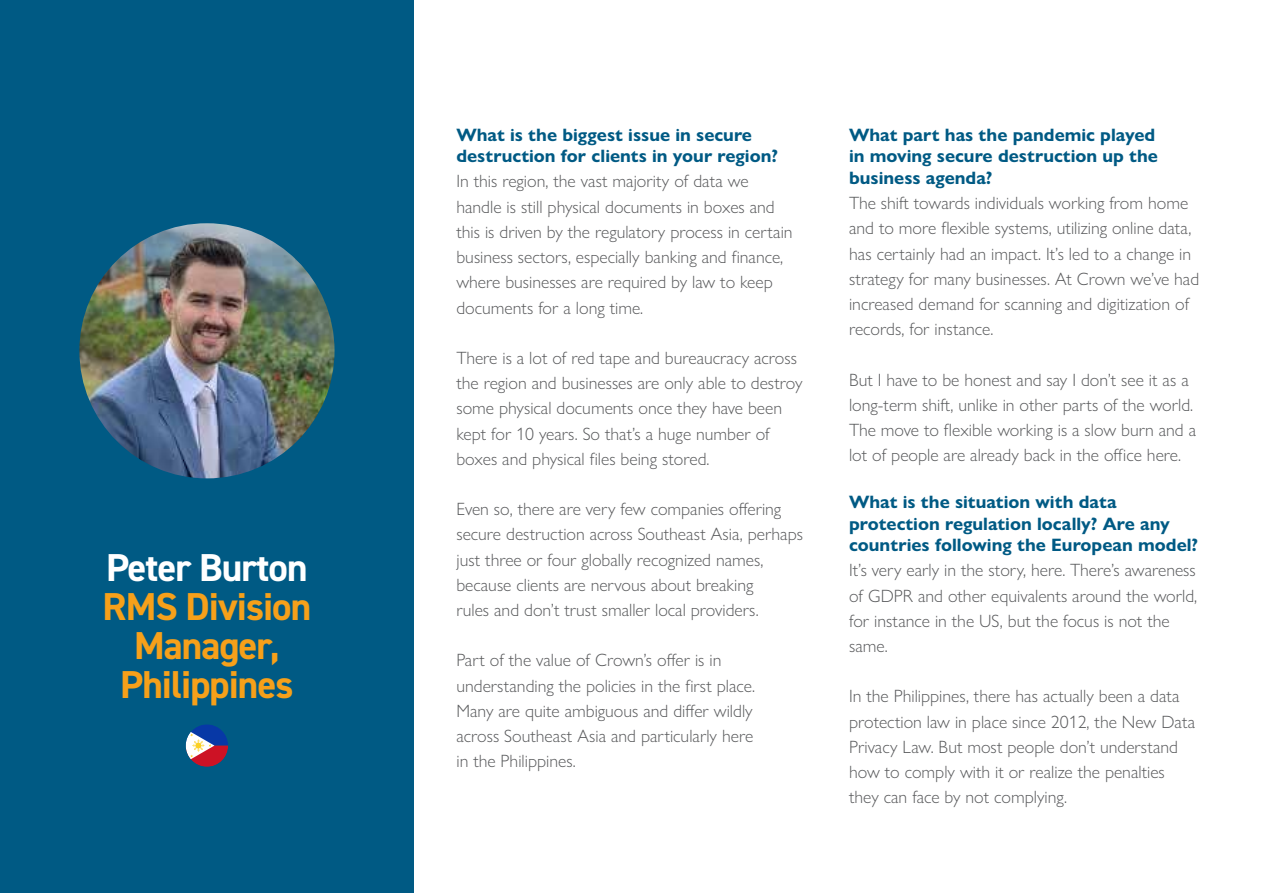
<style>
.page{position:relative;width:1263px;height:893px;background:#fff}
.page>*{position:absolute;margin:0;border:0;box-sizing:border-box;transform-origin:0 0}
.t1{font:700 39px/39px "DIN2014";letter-spacing:-.025em;color:#f6a01a;text-align:center}
.t2{font:700 39px "DIN2014";letter-spacing:-.025em;color:#fff}
.t3{font:700 18px/21.6px "Gill Sans Nova";color:#005a84}
.t4{font:300 17.85px/25.2px "Gill Sans Nova";color:#58595b}
</style>
<div class="page">
<div style="left:0;top:0;width:414px;height:893px;background:#005a84"></div>
<img style="left:79px;top:223px;width:255px;height:255px;border-radius:128px">
<svg style="left:186px;top:724px;width:42px;height:43px"></svg>
<h1 class="t2" style="left:106px;top:542px;width:203px">Peter Burton</h1>
<h1 class="t1" style="left:103px;top:587px;width:210px">RMS Division<br>Manager,<br>Philippines</h1>
<p class="t3" style="left:456px;top:124px;width:323px">What is the biggest issue in secure destruction for clients in your region?</p>
<p class="t4" style="left:456px;top:169px;width:338px">In this region, the vast majority of data we handle is still physical documents in boxes and this is driven by the regulatory process in certain business sectors, especially banking and finance, where businesses are required by law to keep documents for a long time.</p>
<p class="t4" style="left:456px;top:345px;width:348px">There is a lot of red tape and bureaucracy across the region and businesses are only able to destroy some physical documents once they have been kept for 10 years. So that’s a huge number of boxes and physical files being stored.</p>
<p class="t4" style="left:456px;top:496px;width:348px">Even so, there are very few companies offering secure destruction across Southeast Asia, perhaps just three or four globally recognized names, because clients are nervous about breaking<br>rules and don’t trust smaller local providers.</p>
<p class="t4" style="left:456px;top:647px;width:300px">Part of the value of Crown’s offer is in understanding the policies in the first place.<br>Many are quite ambiguous and differ wildly across Southeast Asia and particularly here in the Philippines.</p>
<p class="t3" style="left:849px;top:124px;width:310px">What part has the pandemic played in moving secure destruction up the business agenda?</p>
<p class="t4" style="left:849px;top:190px;width:352px">The shift towards individuals working from home and to more flexible systems, utilizing online data, has certainly had an impact. It’s led to a change in strategy for many businesses. At Crown we’ve had increased demand for scanning and digitization of records, for instance.</p>
<p class="t4" style="left:849px;top:367px;width:349px">But I have to be honest and say I don’t see it as a long-term shift, unlike in other parts of the world.<br>The move to flexible working is a slow burn and a lot of people are already back in the office here.</p>
<p class="t3" style="left:849px;top:491px;width:351px">What is the situation with data protection regulation locally? Are any countries following the European model?</p>
<p class="t4" style="left:849px;top:557px;width:350px">It’s very early in the story, here. There’s awareness of GDPR and other equivalents around the world, for instance in the US, but the focus is not the same.</p>
<p class="t4" style="left:849px;top:683px;width:348px">In the Philippines, there has actually been a data protection law in place since 2012, the New Data Privacy Law. But most people don’t understand how to comply with it or realize the penalties they can face by not complying.</p>
</div>
